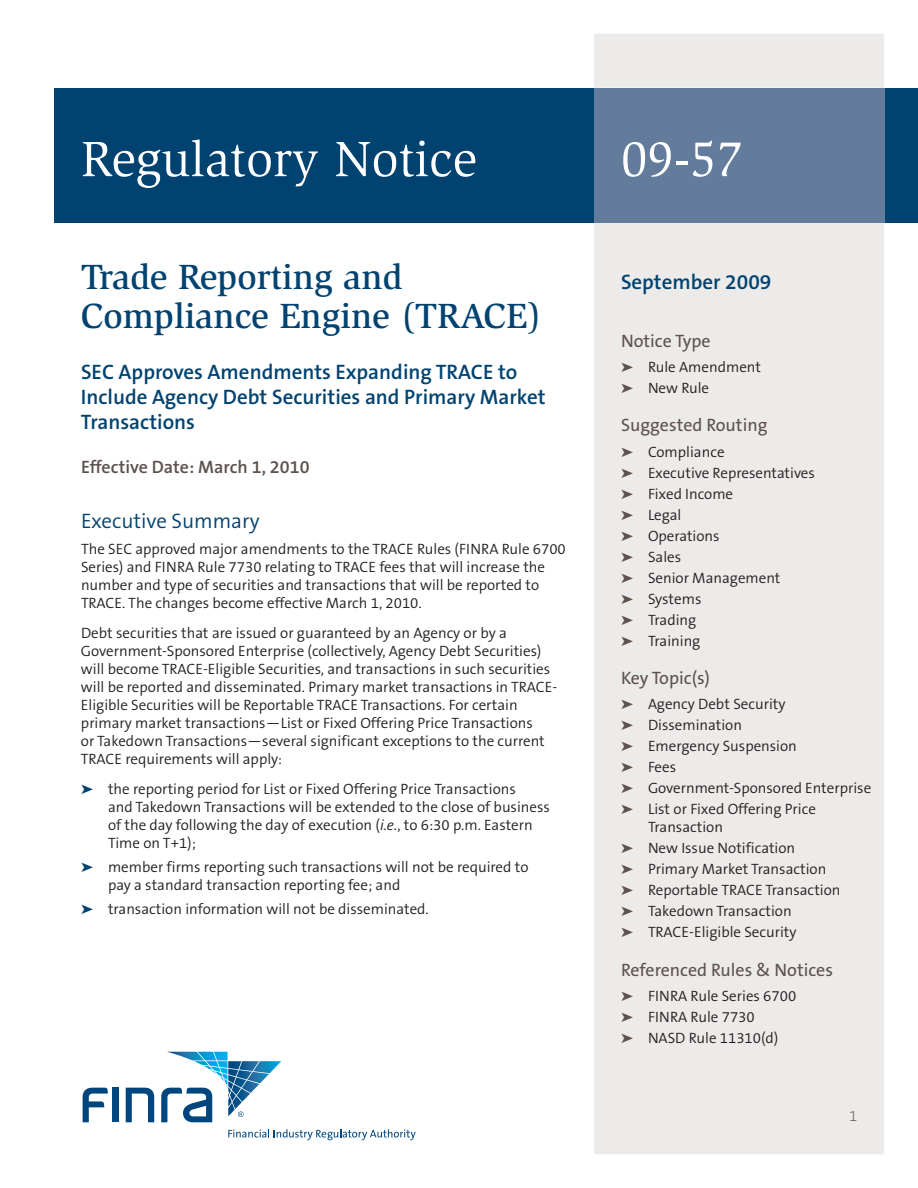
<style>
.page{position:relative;width:918px;height:1188px;background:#fff}
.page>*{position:absolute;margin:0;border:0;box-sizing:border-box;transform-origin:0 0}
.t1{font:51px "Slimbach LT";color:#fff}
.t2{font:500 36px/39px "Slimbach LT";color:#004270}
.t3{font:600 21px/25.2px "The Sans B6";color:#004270}
.t4{font:300 21px "The Sans B4";color:#004270}
.t5{font:18px "The Sans B5 Plain";color:#5d514e}
.t6{font:600 18px "The Sans B6";color:#5d514e}
.t7{font:300 15px/21px "The Sans B4";color:#231f20}
.t8{font:200 15px "The Sans B2";color:#5d514e}
.s1{color:#004270}
.s2{font-style:italic}
.s3{color:#5d514e}
</style>
<div class="page">
<div style="left:54px;top:88px;width:864px;height:135px;background:#004270"></div>
<div style="left:594px;top:34px;width:290px;height:1120px;background:#ecebe9"></div>
<div style="left:594px;top:88px;width:290px;height:135px;background:#637c9c"></div>
<div style="left:112px;top:1088px;width:6px;height:34px;background:#00467e"></div>
<svg style="left:126px;top:1088px;width:28px;height:34px"></svg>
<svg style="left:83px;top:1088px;width:25px;height:34px"></svg>
<svg style="left:228px;top:1129px;width:188px;height:11px"></svg>
<svg style="left:161px;top:1052px;width:120px;height:70px"></svg>
<h1 class="t1" style="left:81px;top:139px;width:397px">Regulatory Notice</h1>
<h1 class="t1" style="left:621px;top:139px;width:123px">09-57</h1>
<h2 class="t2" style="left:81px;top:260px;width:463px">Trade Reporting and<br>Compliance Engine (TRACE)</h2>
<h3 class="t3" style="left:81px;top:360px;width:466px">SEC Approves Amendments Expanding TRACE to<br>Include Agency Debt Securities and Primary Market<br>Transactions</h3>
<p class="t6" style="left:81px;top:458px;width:230px">Effective Date: March 1, 2010</p>
<h3 class="t4" style="left:81px;top:510px;width:180px">Executive Summary</h3>
<p class="t7" style="left:81px;top:541px;width:486px;line-height:18px">The SEC approved major amendments to the TRACE Rules (FINRA Rule 6700<br>Series) and FINRA Rule 7730 relating to TRACE fees that will increase the number and type of securities and transactions that will be reported to TRACE. The changes become effective March 1, 2010.</p>
<p class="t7" style="left:81px;top:625px;width:478px;line-height:18px">Debt securities that are issued or guaranteed by an Agency or by a Government-Sponsored Enterprise (collectively, Agency Debt Securities) will become TRACE-Eligible Securities, and transactions in such securities will be reported and disseminated. Primary market transactions in TRACE-Eligible Securities will be Reportable TRACE Transactions. For certain primary market transactions—List or Fixed Offering Price Transactions<br>or Takedown Transactions—several significant exceptions to the current TRACE requirements will apply:</p>
<p class="t7" style="left:108px;top:781px;width:443px;line-height:18px;text-indent:-27px"><span class="s1">➤</span> the reporting period for List or Fixed Offering Price Transactions<br>and Takedown Transactions will be extended to the close of business of the day following the day of execution (<span class="s2">i.e.</span>, to 6:30 p.m. Eastern Time on T+1);</p>
<p class="t7" style="left:108px;top:859px;width:422px;line-height:18px;text-indent:-27px"><span class="s1">➤</span> member firms reporting such transactions will not be required to pay a standard transaction reporting fee; and</p>
<p class="t7" style="left:81px;top:899px;width:349px"><span class="s1">➤</span> transaction information will not be disseminated.</p>
<h3 class="t3" style="left:621px;top:270px;width:152px">September 2009</h3>
<p class="t5" style="left:621px;top:331px;width:91px">Notice Type</p>
<p class="t7" style="left:621px;top:357px;width:141px"><span class="s3">➤</span> Rule Amendment <span class="s3">➤</span> New Rule</p>
<p class="t5" style="left:621px;top:416px;width:148px">Suggested Routing</p>
<p class="t7" style="left:621px;top:442px;width:195px"><span class="s3">➤</span> Compliance<br><span class="s3">➤</span> Executive Representatives <span class="s3">➤</span> Fixed Income<br><span class="s3">➤</span> Legal<br><span class="s3">➤</span> Operations<br><span class="s3">➤</span> Sales<br><span class="s3">➤</span> Senior Management<br><span class="s3">➤</span> Systems<br><span class="s3">➤</span> Trading<br><span class="s3">➤</span> Training</p>
<p class="t5" style="left:621px;top:669px;width:90px">Key Topic(s)</p>
<p class="t7" style="left:621px;top:694px;width:252px"><span class="s3">➤</span> Agency Debt Security<br><span class="s3">➤</span> Dissemination<br><span class="s3">➤</span> Emergency Suspension<br><span class="s3">➤</span> Fees<br><span class="s3">➤</span> Government-Sponsored Enterprise <span class="s3">➤</span> List or Fixed Offering Price</p>
<p class="t7" style="left:621px;top:817px;width:221px;text-indent:27px">Transaction<br><span class="s3">➤</span> New Issue Notification<br><span class="s3">➤</span> Primary Market Transaction <span class="s3">➤</span> Reportable TRACE Transaction <span class="s3">➤</span> Takedown Transaction<br><span class="s3">➤</span> TRACE-Eligible Security</p>
<p class="t5" style="left:621px;top:960px;width:213px">Referenced Rules &amp; Notices</p>
<p class="t7" style="left:621px;top:986px;width:177px"><span class="s3">➤</span> FINRA Rule Series 6700 <span class="s3">➤</span> FINRA Rule 7730<br><span class="s3">➤</span> NASD Rule 11310(d)</p>
<p class="t8" style="left:849px;top:1109px;width:10px">1</p>
</div>
